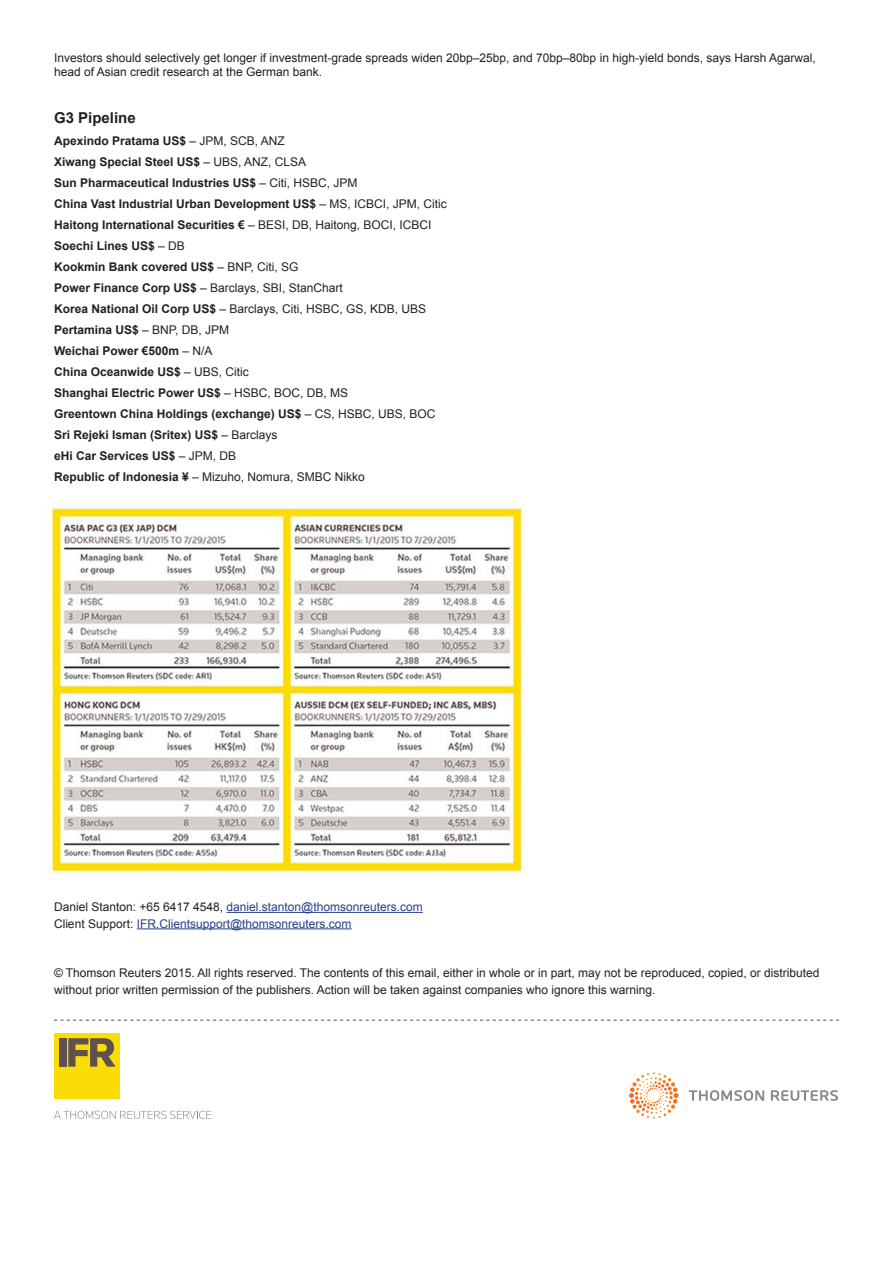
<style>
.page{position:relative;width:893px;height:1263px;background:#fff}
.page>*{position:absolute;margin:0;border:0;box-sizing:border-box;transform-origin:0 0}
.t1{font:700 15px "Arial";color:#231f20}
.t2{font:12px/14.4px "Arial";color:#231f20}
.t3{font:700 12px "Arial";color:#231f20}
.t4{font:12px "Arial";color:#253f8e}
.s1{font-weight:400}
.s2{font-weight:700}
.s3{color:#231f20}
</style>
<div class="page">
<img style="left:45px;top:500px;width:481px;height:380px">
<hr style="left:226px;top:912px;width:197px;height:1px;background:#253f8e">
<hr style="left:137px;top:928px;width:215px;height:1px;background:#253f8e">
<svg style="left:54px;top:1111px;width:157px;height:8px"></svg>
<div style="left:54px;top:1033px;width:66px;height:66px;background:#fadd06"></div>
<div style="left:59px;top:1038px;width:7px;height:29px;background:#5f514d"></div>
<svg style="left:68px;top:1038px;width:48px;height:29px"></svg>
<svg style="left:54px;top:1020px;width:785px;height:1px"></svg>
<svg style="left:689px;top:1090px;width:149px;height:11px"></svg>
<svg style="left:629px;top:1072px;width:49px;height:44px"></svg>
<p class="t2" style="left:54px;top:50px;width:763px">Investors should selectively get longer if investment-grade spreads widen 20bp–25bp, and 70bp–80bp in high-yield bonds, says Harsh Agarwal, head of Asian credit research at the German bank.</p>
<p class="t1" style="left:54px;top:108px;width:83px">G3 Pipeline</p>
<p class="t3" style="left:54px;top:133px;width:232px">Apexindo Pratama US$ <span class="s1">– JPM, SCB, ANZ</span></p>
<p class="t3" style="left:54px;top:154px;width:254px">Xiwang Special Steel US$ <span class="s1">– UBS, ANZ, CLSA</span></p>
<p class="t3" style="left:54px;top:175px;width:305px">Sun Pharmaceutical Industries US$ <span class="s1">– Citi, HSBC, JPM</span></p>
<p class="t3" style="left:54px;top:196px;width:394px">China Vast Industrial Urban Development US$ <span class="s1">– MS, ICBCI, JPM, Citic</span></p>
<p class="t3" style="left:54px;top:217px;width:379px">Haitong International Securities € <span class="s1">– BESI, DB, Haitong, BOCI, ICBCI</span></p>
<p class="t3" style="left:54px;top:238px;width:132px">Soechi Lines US$ <span class="s1">– DB</span></p>
<p class="t3" style="left:54px;top:259px;width:246px">Kookmin Bank covered US$ <span class="s1">– BNP, Citi, SG</span></p>
<p class="t2" style="left:54px;top:281px;width:290px"><span class="s2">Power Finance Corp US$</span> – Barclays, SBI, StanChart</p>
<p class="t2" style="left:54px;top:302px;width:374px"><span class="s2">Korea National Oil Corp US$</span> – Barclays, Citi, HSBC, GS, KDB, UBS</p>
<p class="t3" style="left:54px;top:322px;width:177px">Pertamina US$ <span class="s1">– BNP, DB, JPM</span></p>
<p class="t3" style="left:54px;top:343px;width:160px">Weichai Power €500m <span class="s1">– N/A</span></p>
<p class="t3" style="left:54px;top:364px;width:196px">China Oceanwide US$ <span class="s1">– UBS, Citic</span></p>
<p class="t3" style="left:54px;top:385px;width:296px">Shanghai Electric Power US$ <span class="s1">– HSBC, BOC, DB, MS</span></p>
<p class="t3" style="left:54px;top:406px;width:383px">Greentown China Holdings (exchange) US$ <span class="s1">– CS, HSBC, UBS, BOC</span></p>
<p class="t3" style="left:54px;top:427px;width:225px">Sri Rejeki Isman (Sritex) US$ <span class="s1">– Barclays</span></p>
<p class="t3" style="left:54px;top:448px;width:184px">eHi Car Services US$ <span class="s1">– JPM, DB</span></p>
<p class="t2" style="left:54px;top:470px;width:312px"><span class="s2">Republic of Indonesia ¥</span> – Mizuho, Nomura, SMBC Nikko</p>
<p class="t4" style="left:54px;top:899px;width:370px"><span class="s3">Daniel Stanton: +65 6417 4548,</span> daniel.stanton@thomsonreuters.com</p>
<p class="t4" style="left:54px;top:915px;width:299px"><span class="s3">Client Support:</span> IFR.Clientsupport@thomsonreuters.com</p>
<p class="t2" style="left:54px;top:965px;width:767px;line-height:16.5px">© Thomson Reuters 2015. All rights reserved. The contents of this email, either in whole or in part, may not be reproduced, copied, or distributed without prior written permission of the publishers. Action will be taken against companies who ignore this warning.</p>
</div>
